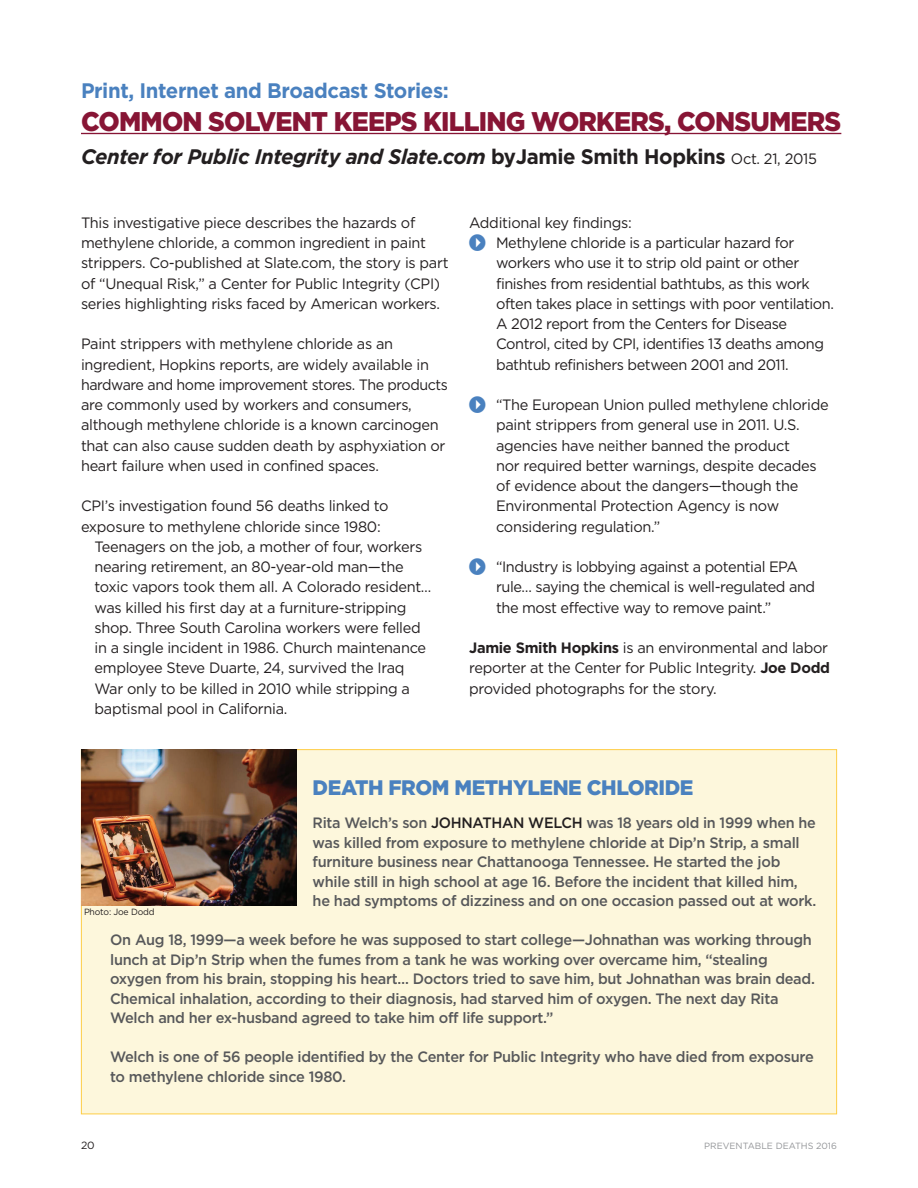
<style>
.page{position:relative;width:918px;height:1188px;background:#fff}
.page>*{position:absolute;margin:0;border:0;box-sizing:border-box;transform-origin:0 0}
.t1{font:900 27px "Gotham";letter-spacing:-.03em;color:#871535;scale:.95 1}
.t2{font:italic 700 21px "Gotham";letter-spacing:-.02em;color:#231f20}
.t3{font:700 21px "Gotham";letter-spacing:-.02em;color:#4a81bf}
.t4{font:900 21px "Gotham";letter-spacing:-.02em;color:#4a81bf}
.t5{font:15px/20.2px "Gotham";letter-spacing:-.02em;color:#231f20}
.t6{font:500 15px/19.5px "Gotham";letter-spacing:-.02em;color:#57585a}
.t7{font:500 15px/19.5px "Gotham";letter-spacing:-.02em;color:#57585a;scale:.96 1}
.t8{font:10.5px "Gotham";color:#231f20}
.t9{font:9px "Gotham";color:#939598}
.t10{font:9px "Gotham";letter-spacing:-.02em;color:#231f20}
.s1{font-style:normal}
.s2{font-weight:400;font-style:normal;font-size:15px}
.s3{font-family:"Arrowstfb";font-size:16.5px;color:#4a81bf}
.s4{font-weight:700}
.s5{color:#231f20}
</style>
<div class="page">
<hr style="left:81px;top:133px;width:760px;height:1px;background:#871535">
<div style="left:81px;top:749px;width:756px;height:365px;background:#fdf7dc;border:1px solid #fecd45"></div>
<img style="left:81px;top:749px;width:216px;height:156px">
<h2 class="t3" style="left:81px;top:76px;width:369px">Print, Internet and Broadcast Stories:</h2>
<h1 class="t1" style="left:81px;top:103px;width:802px">COMMON SOLVENT KEEPS KILLING WORKERS, CONSUMERS</h1>
<h2 class="t2" style="left:81px;top:142px;width:737px">Center for Public Integrity and Slate.com <span class="s1">byJamie Smith Hopkins</span> <span class="s2">Oct. 21, 2015</span></h2>
<p class="t5" style="left:81px;top:212px;width:369px">This investigative piece describes the hazards of methylene chloride, a common ingredient in paint strippers. Co-published at Slate.com, the story is part of “Unequal Risk,” a Center for Public Integrity (CPI) series highlighting risks faced by American workers.</p>
<p class="t5" style="left:81px;top:334px;width:368px">Paint strippers with methylene chloride as an ingredient, Hopkins reports, are widely available in hardware and home improvement stores. The products are commonly used by workers and consumers, although methylene chloride is a known carcinogen that can also cause sudden death by asphyxiation or heart failure when used in confined spaces.</p>
<p class="t5" style="left:81px;top:496px;width:309px">CPI’s investigation found 56 deaths linked to</p>
<p class="t5" style="left:81px;top:516px;width:301px">exposure to methylene chloride since 1980:</p>
<p class="t5" style="left:95px;top:536px;width:329px">Teenagers on the job, a mother of four, workers</p>
<p class="t5" style="left:95px;top:556px;width:311px">nearing retirement, an 80-year-old man—the</p>
<p class="t5" style="left:95px;top:577px;width:339px">toxic vapors took them all. A Colorado resident…</p>
<p class="t5" style="left:95px;top:597px;width:314px">was killed his first day at a furniture-stripping</p>
<p class="t5" style="left:95px;top:617px;width:328px">shop. Three South Carolina workers were felled</p>
<p class="t5" style="left:95px;top:637px;width:333px">in a single incident in 1986. Church maintenance</p>
<p class="t5" style="left:95px;top:658px;width:312px">employee Steve Duarte, 24, survived the Iraq</p>
<p class="t5" style="left:95px;top:678px;width:317px">War only to be killed in 2010 while stripping a</p>
<p class="t5" style="left:95px;top:698px;width:194px">baptismal pool in California.</p>
<p class="t5" style="left:469px;top:212px;width:164px">Additional key findings:</p>
<p class="t5" style="left:469px;top:232px;width:327px"><span class="s3">I</span> Methylene chloride is a particular hazard for</p>
<p class="t5" style="left:496px;top:253px;width:305px">workers who use it to strip old paint or other</p>
<p class="t5" style="left:496px;top:273px;width:315px">finishes from residential bathtubs, as this work</p>
<p class="t5" style="left:496px;top:293px;width:339px">often takes place in settings with poor ventilation.</p>
<p class="t5" style="left:496px;top:313px;width:293px">A 2012 report from the Centers for Disease</p>
<p class="t5" style="left:496px;top:334px;width:329px">Control, cited by CPI, identifies 13 deaths among</p>
<p class="t5" style="left:496px;top:354px;width:294px">bathtub refinishers between 2001 and 2011.</p>
<p class="t5" style="left:496px;top:394px;width:334px;text-indent:-27px"><span class="s3">I</span> “The European Union pulled methylene chloride paint strippers from general use in 2011. U.S. agencies have neither banned the product<br>nor required better warnings, despite decades of evidence about the dangers—though the Environmental Protection Agency is now considering regulation.”</p>
<p class="t5" style="left:496px;top:556px;width:321px;text-indent:-27px"><span class="s3">I</span> “Industry is lobbying against a potential EPA rule… saying the chemical is well-regulated and the most effective way to remove paint.”</p>
<p class="t5" style="left:469px;top:637px;width:363px"><span class="s4">Jamie Smith Hopkins</span> is an environmental and labor reporter at the Center for Public Integrity. <span class="s4">Joe Dodd </span>provided photographs for the story.</p>
<h2 class="t4" style="left:313px;top:773px;width:382px">DEATH FROM METHYLENE CHLORIDE</h2>
<p class="t7" style="left:313px;top:813px;width:526px">Rita Welch’s son <span class="s5">JOHNATHAN WELCH</span> was 18 years old in 1999 when he was killed from exposure to methylene chloride at Dip’n Strip, a small furniture business near Chattanooga Tennessee. He started the job while still in high school at age 16. Before the incident that killed him, he had symptoms of dizziness and on one occasion passed out at work.</p>
<p class="t6" style="left:110px;top:930px;width:706px">On Aug 18, 1999—a week before he was supposed to start college—Johnathan was working through lunch at Dip’n Strip when the fumes from a tank he was working over overcame him, “stealing oxygen from his brain, stopping his heart… Doctors tried to save him, but Johnathan was brain dead.<br>Chemical inhalation, according to their diagnosis, had starved him of oxygen. The next day Rita Welch and her ex-husband agreed to take him off life support.”</p>
<p class="t6" style="left:110px;top:1047px;width:705px">Welch is one of 56 people identified by the Center for Public Integrity who have died from exposure to methylene chloride since 1980.</p>
<p class="t10" style="left:84px;top:906px;width:72px">Photo: Joe Dodd</p>
<p class="t8" style="left:81px;top:1139px;width:15px">20</p>
<p class="t9" style="left:704px;top:1140px;width:134px">PREVENTABLE DEATHS 2016</p>
</div>
